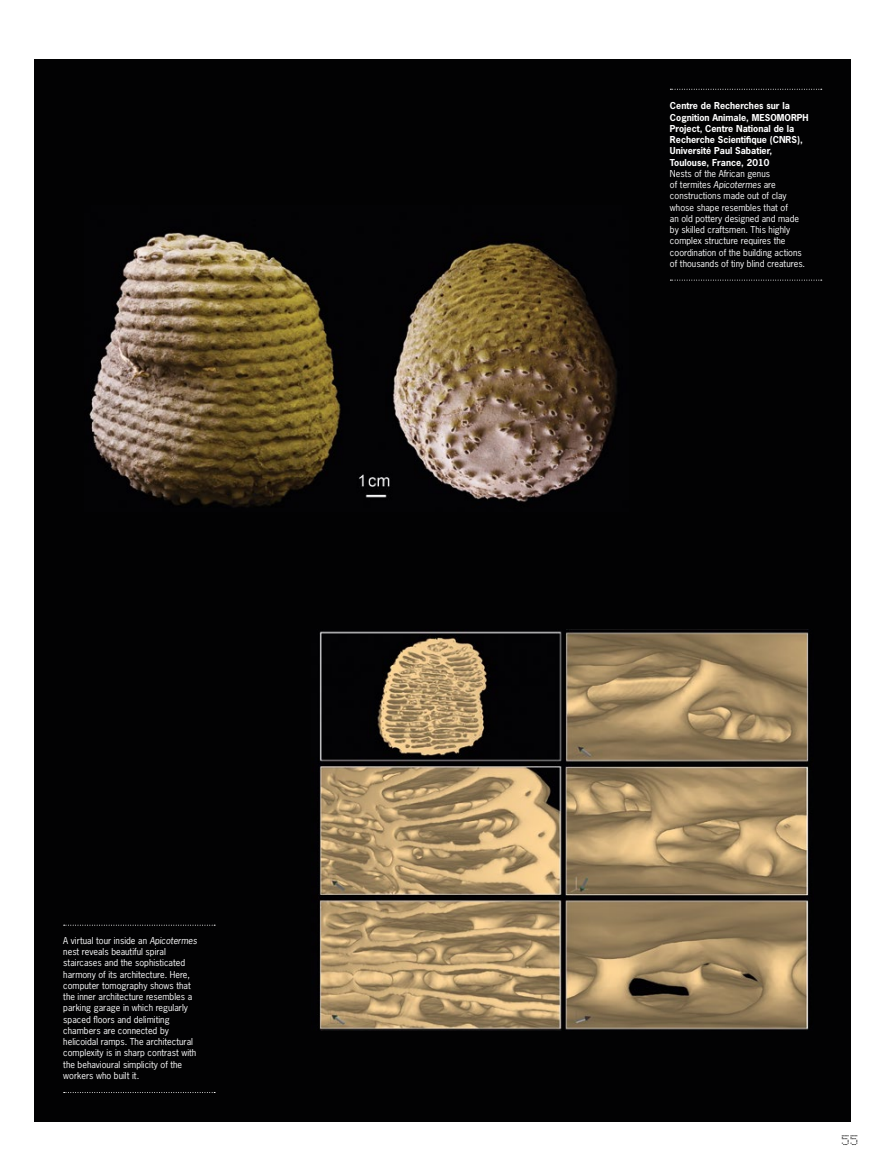
<style>
.page{position:relative;width:893px;height:1170px;background:#fff}
.page>*{position:absolute;margin:0;border:0;box-sizing:border-box;transform-origin:0 0}
.t1{font:12px "AF Cashier 1";color:#000}
.t2{font:9px/11.2px "News Gothic Std";color:#fff}
.t3{font:700 9px/11.2px "News Gothic Std";color:#fff}
.s1{font-style:italic}
</style>
<div class="page">
<div style="left:34px;top:60px;width:816px;height:1062px;background:#020203"></div>
<img style="left:89px;top:232px;width:528px;height:275px">
<img style="left:565px;top:629px;width:244px;height:401px">
<img style="left:319px;top:631px;width:243px;height:399px">
<svg style="left:64px;top:924px;width:151px;height:1px"></svg>
<svg style="left:670px;top:89px;width:152px;height:1px"></svg>
<svg style="left:670px;top:280px;width:152px;height:1px"></svg>
<p class="t2" style="left:63px;top:934px;width:135px">A virtual tour inside an <span class="s1">Apicotermes </span>nest reveals beautiful spiral staircases and the sophisticated harmony of its architecture. Here, computer tomography shows that the inner architecture resembles a parking garage in which regularly spaced floors and delimiting chambers are connected by helicoidal ramps. The architectural complexity is in sharp contrast with the behavioural simplicity of the workers who built it.</p>
<p class="t3" style="left:670px;top:100px;width:140px">Centre de Recherches sur la<br>Cognition Animale, MESOMORPH<br>Project, Centre National de la<br>Recherche Scientifique (CNRS),<br>Université Paul Sabatier,<br>Toulouse, France, 2010</p>
<p class="t2" style="left:670px;top:168px;width:137px">Nests of the African genus<br>of termites <span class="s1">Apicotermes</span> are constructions made out of clay whose shape resembles that of<br>an old pottery designed and made by skilled craftsmen. This highly complex structure requires the coordination of the building actions of thousands of tiny blind creatures.</p>
<h1 class="t1" style="left:842px;top:1133px;width:19px">55</h1>
</div>
